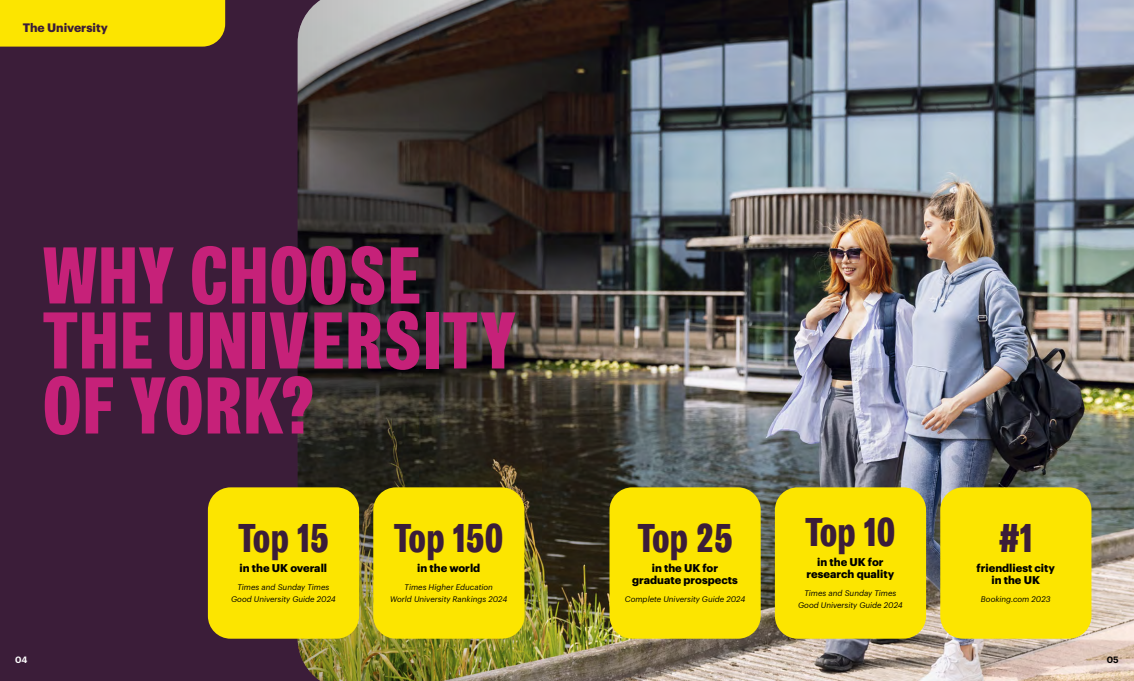
<style>
.page{position:relative;width:1134px;height:681px;background:#fff}
.page>*{position:absolute;margin:0;border:0;box-sizing:border-box;transform-origin:0 0}
.Large_Title__PUA{font:600 condensed 80px/65px "York Grot";color:#c62179}
.Stat_number__PUA{font:600 condensed 40px "York Grot";color:#3b1d39}
.Large_Heading__PUA{font:700 12px "Graphik";color:#3b1d39}
.Stat_body__PUA{font:700 11px/12px "Graphik";color:#000;text-align:center}
.t1{font:600 9px "Graphik";color:#fff}
.t2{font:600 9px "Graphik";color:#000}
.Stat_Source__PUA{font:italic 8px/12px "Graphik";color:#000;text-align:center}
</style>
<div class="page">
<div style="left:0;top:0;width:1134px;height:680px;background:#3b1d39"></div>
<img style="left:719px;top:0;width:415px;height:680px">
<img style="left:298px;top:0;width:421px;height:680px">
<div style="left:940px;top:487px;width:151px;height:151px;background:#fce500;border-radius:23px"></div>
<div style="left:208px;top:487px;width:151px;height:151px;background:#fce500;border-radius:23px"></div>
<div style="left:373px;top:487px;width:151px;height:151px;background:#fce500;border-radius:23px"></div>
<div style="left:775px;top:487px;width:151px;height:151px;background:#fce500;border-radius:23px"></div>
<div style="left:609px;top:487px;width:152px;height:151px;background:#fce500;border-radius:23px"></div>
<div style="left:0;top:0;width:225px;height:47px;background:#fce500"></div>
<p class="Large_Heading__PUA" style="left:23px;top:19px;width:87px">The University</p>
<p class="Large_Title__PUA" style="left:43px;top:247px;width:475px">WHY CHOOSE<br>THE UNIVERSITY<br>OF YORK?</p>
<p class="Stat_number__PUA" style="left:238px;top:515px;width:92px">Top 15</p>
<p class="Stat_body__PUA" style="left:240px;top:561px;width:89px">in the UK overall</p>
<p class="Stat_Source__PUA" style="left:231px;top:580px;width:106px">Times and Sunday Times<br>Good University Guide 2024</p>
<p class="Stat_number__PUA" style="left:394px;top:515px;width:111px">Top 150</p>
<p class="Stat_body__PUA" style="left:417px;top:561px;width:65px">in the world</p>
<p class="Stat_Source__PUA" style="left:390px;top:580px;width:119px">Times Higher Education<br>World University Rankings 2024</p>
<p class="Stat_number__PUA" style="left:637px;top:515px;width:97px">Top 25</p>
<p class="Stat_body__PUA" style="left:632px;top:561px;width:107px">in the UK for graduate prospects</p>
<p class="Stat_Source__PUA" style="left:625px;top:592px;width:122px">Complete University Guide 2024</p>
<p class="Stat_number__PUA" style="left:805px;top:509px;width:92px">Top 10</p>
<p class="Stat_body__PUA" style="left:807px;top:555px;width:89px">in the UK for research quality</p>
<p class="Stat_Source__PUA" style="left:798px;top:586px;width:106px">Times and Sunday Times<br>Good University Guide 2024</p>
<p class="Stat_number__PUA" style="left:999px;top:515px;width:35px">#1</p>
<p class="Stat_body__PUA" style="left:976px;top:561px;width:80px">friendliest city in the UK</p>
<p class="Stat_Source__PUA" style="left:981px;top:592px;width:71px">Booking.com 2023</p>
<p class="t1" style="left:15px;top:653px;width:14px">04</p>
<p class="t2" style="left:1107px;top:653px;width:13px">05</p>
</div>
